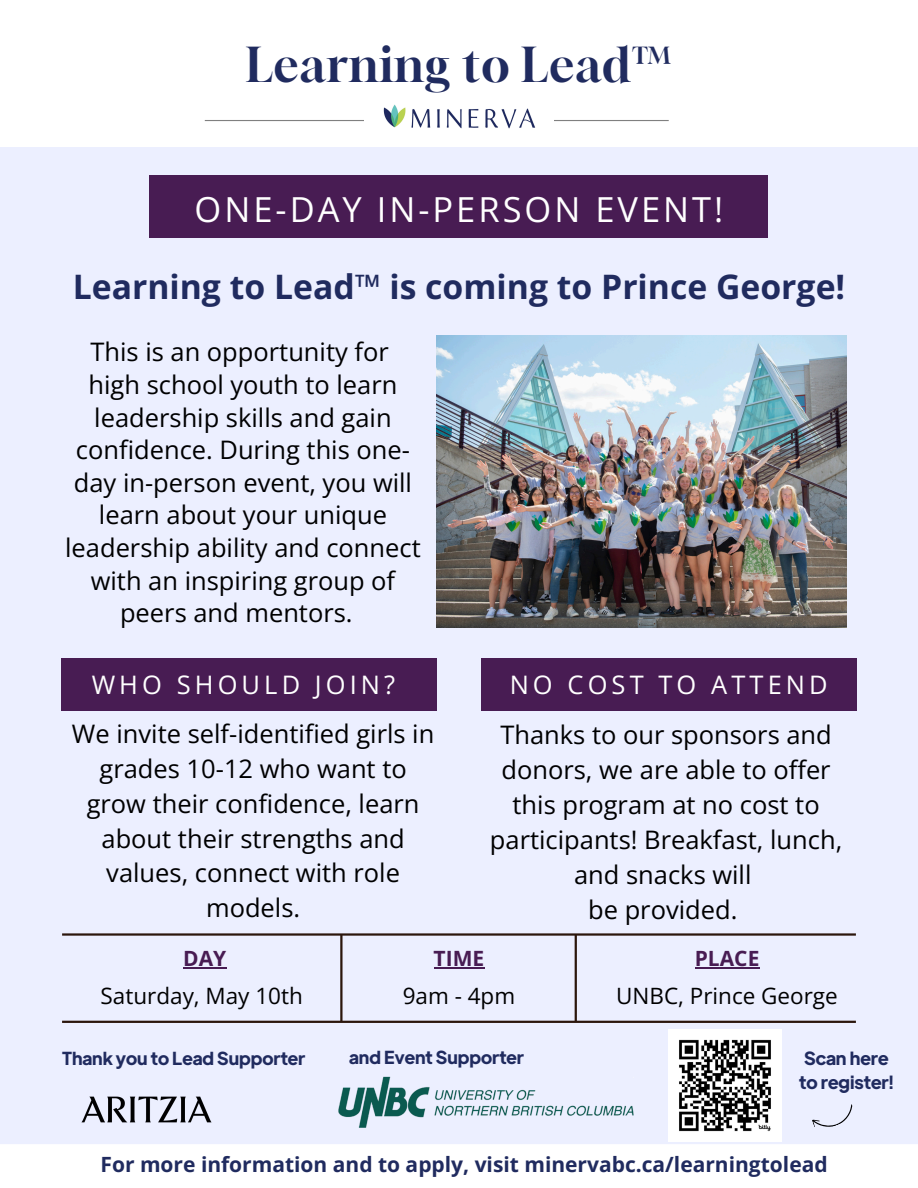
<style>
.page{position:relative;width:918px;height:1188px;background:#ecefff}
.page>*{position:absolute;margin:0;border:0;box-sizing:border-box;transform-origin:0 0}
.t1{font:47.1px "Gloock";letter-spacing:.015em;color:#202b5f}
.t2{font:34.5px "Open Sans";letter-spacing:.09em;color:#fff}
.t3{font:700 33.75px "Open Sans";color:#202b5f}
.t4{font:25.5px/34.8px "Open Sans";color:#000;text-align:center}
.t5{font:25.5px "Open Sans";letter-spacing:.16em;color:#fff}
.t6{font:22.5px "Open Sans";color:#000}
.t7{font:700 21px "Open Sans";color:#202b5f}
.t8{font:700 21px "Open Sans";color:#481c53}
.t9{font:700 18px "Plus Jakarta Display";color:#202b5f}
.t10{font:700 17.7px "Plus Jakarta Display";color:#202b5f}
</style>
<div class="page">
<div style="left:0;top:0;width:918px;height:147px;background:#fff"></div>
<hr style="left:205px;top:120px;width:464px;height:1px;background:#808080">
<div style="left:364px;top:96px;width:190px;height:41px;background:#fff"></div>
<img style="left:383px;top:105px;width:153px;height:23px">
<div style="left:150px;top:175px;width:618px;height:63px;background:#481c53"></div>
<div style="left:61px;top:658px;width:376px;height:52px;background:#481c53"></div>
<div style="left:481px;top:658px;width:375px;height:52px;background:#481c53"></div>
<hr style="left:62px;top:933px;width:794px;height:3px;background:#2b160c">
<hr style="left:62px;top:1021px;width:794px;height:2px;background:#2b160c">
<img style="left:437px;top:336px;width:409px;height:291px">
<div style="left:0;top:1144px;width:918px;height:44px;background:#fff"></div>
<img style="left:81px;top:1096px;width:110px;height:27px">
<img style="left:191px;top:933px;width:590px;height:209px">
<img style="left:669px;top:1029px;width:112px;height:113px">
<svg style="left:812px;top:1104px;width:41px;height:23px"></svg>
<hr style="left:434px;top:967px;width:50px;height:1px;background:#481c53">
<hr style="left:695px;top:967px;width:64px;height:1px;background:#481c53">
<hr style="left:183px;top:967px;width:43px;height:1px;background:#481c53">
<h5 class="t1" style="left:246px;top:45px;width:427px">Learning to Lead™</h5>
<p class="t2" style="left:195px;top:185px;width:530px">ONE-DAY IN-PERSON EVENT!</p>
<h4 class="t3" style="left:73px;top:263px;width:774px">Learning to Lead™ is coming to Prince George!</h4>
<h3 class="t4" style="left:65px;top:335px;width:357px;line-height:32.7px">This is an opportunity for high school youth to learn leadership skills and gain confidence. During this one&shy;day in-person event, you will learn about your unique leadership ability and connect with an inspiring group of peers and mentors.</h3>
<h4 class="t5" style="left:92px;top:666px;width:305px">WHO SHOULD JOIN?</h4>
<h5 class="t5" style="left:510px;top:666px;width:319px">NO COST TO ATTEND</h5>
<h5 class="t4" style="left:490px;top:717px;width:354px">Thanks to our sponsors and donors, we are able to offer this program at no cost to participants! Breakfast, lunch, and snacks will<br>be provided.</h5>
<p class="t8" style="left:183px;top:944px;width:45px">DAY</p>
<p class="t8" style="left:695px;top:944px;width:66px">PLACE</p>
<p class="t6" style="left:101px;top:980px;width:204px">Saturday, May 10th</p>
<h6 class="t6" style="left:403px;top:980px;width:114px">9am - 4pm</h6>
<p class="t6" style="left:616px;top:980px;width:223px">UNBC, Prince George</p>
<p class="t4" style="left:72px;top:716px;width:364px">We invite self-identified girls in grades 10-12 who want to grow their confidence, learn about their strengths and values, connect with role models.</p>
<h2 class="t8" style="left:434px;top:944px;width:52px">TIME</h2>
<p class="t10" style="left:62px;top:1046px;width:245px">Thank you to Lead Supporter</p>
<h6 class="t10" style="left:349px;top:1046px;width:176px">and Event Supporter</h6>
<p class="t9" style="left:804px;top:1045px;width:86px">Scan here</p>
<p class="t9" style="left:799px;top:1070px;width:96px">to register!</p>
<p class="t7" style="left:101px;top:1150px;width:729px">For more information and to apply, visit minervabc.ca/learningtolead</p>
</div>
